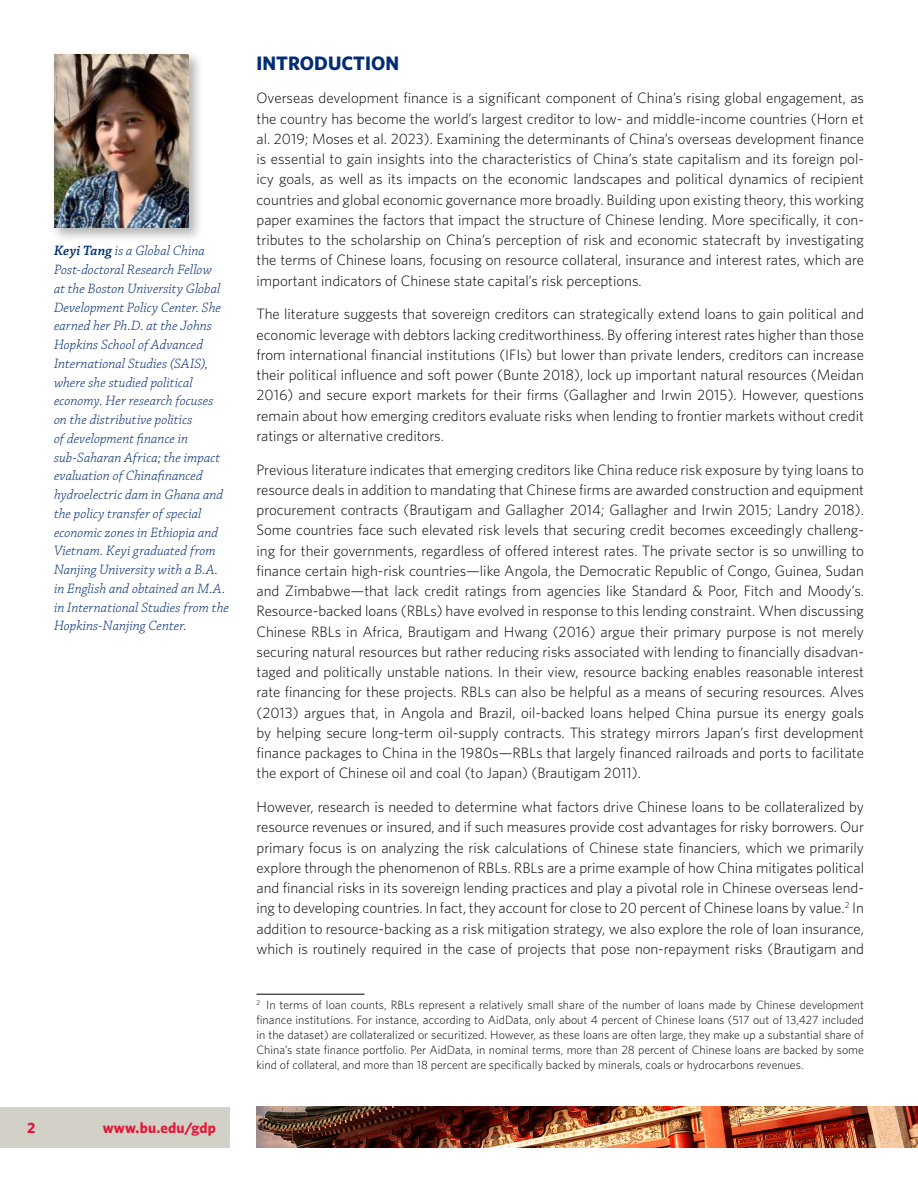
<style>
.page{position:relative;width:918px;height:1188px;background:#fff}
.page>*{position:absolute;margin:0;border:0;box-sizing:border-box;transform-origin:0 0}
.Heading_1{font:700 19.5px "Whitney";color:#002d74}
.t1{font:300 15px/20.2px "Whitney";color:#000;text-align:justify}
.t2{font:700 15px "Whitney";letter-spacing:.015em;color:#e31837}
.AU_BIO{font:italic 300 14.25px/18.8px "Chaparral Pro";letter-spacing:.005em;color:#002d74}
.FN{font:300 12px/15px "Whitney";color:#000;text-align:justify}
.s1{font-weight:600}
</style>
<div class="page">
<div style="left:0;top:1107px;width:230px;height:40px;background:#d3d0c8"></div>
<hr style="left:256px;top:994px;width:108px;height:1px;background:#000">
<div style="left:50px;top:50px;width:154px;height:193px;background:#000;opacity:.3"></div>
<img style="left:54px;top:54px;width:135px;height:174px">
<img style="left:256px;top:1107px;width:662px;height:40px">
<p class="AU_BIO" style="left:54px;top:242px;width:176px"><span class="s1">Keyi Tang</span> is a Global China<br>Post-doctoral Research Fellow<br>at the Boston University Global<br>Development Policy Center. She earned her Ph.D. at the Johns<br>Hopkins School of Advanced<br>International Studies (SAIS), where she studied political economy. Her research focuses on the distributive politics<br>of development finance in sub-Saharan Africa; the impact evaluation of Chinafinanced hydroelectric dam in Ghana and the policy transfer of special economic zones in Ethiopia and<br>Vietnam. Keyi graduated from<br>Nanjing University with a B.A. in English and obtained an M.A. in International Studies from the<br>Hopkins-Nanjing Center.</p>
<p class="t2" style="left:27px;top:1118px;width:10px">2</p>
<p class="t2" style="left:103px;top:1118px;width:115px">www.bu.edu/gdp</p>
<p class="Heading_1" style="left:256px;top:50px;width:144px">INTRODUCTION</p>
<p class="t1" style="left:256px;top:88px;width:609px">Overseas development finance is a significant component of China’s rising global engagement, as the country has become the world’s largest creditor to low- and middle-income countries (Horn et al. 2019; Moses et al. 2023). Examining the determinants of China’s overseas development finance is essential to gain insights into the characteristics of China’s state capitalism and its foreign pol&shy;icy goals, as well as its impacts on the economic landscapes and political dynamics of recipient countries and global economic governance more broadly. Building upon existing theory, this working paper examines the factors that impact the structure of Chinese lending. More specifically, it con&shy;tributes to the scholarship on China’s perception of risk and economic statecraft by investigating the terms of Chinese loans, focusing on resource collateral, insurance and interest rates, which are important indicators of Chinese state capital’s risk perceptions.</p>
<p class="t1" style="left:256px;top:304px;width:609px">The literature suggests that sovereign creditors can strategically extend loans to gain political and economic leverage with debtors lacking creditworthiness. By offering interest rates higher than those from international financial institutions (IFIs) but lower than private lenders, creditors can increase their political influence and soft power (Bunte 2018), lock up important natural resources (Meidan 2016) and secure export markets for their firms (Gallagher and Irwin 2015). However, questions remain about how emerging creditors evaluate risks when lending to frontier markets without credit ratings or alternative creditors.</p>
<p class="t1" style="left:256px;top:459px;width:609px">Previous literature indicates that emerging creditors like China reduce risk exposure by tying loans to resource deals in addition to mandating that Chinese firms are awarded construction and equipment procurement contracts (Brautigam and Gallagher 2014; Gallagher and Irwin 2015; Landry 2018).<br>Some countries face such elevated risk levels that securing credit becomes exceedingly challeng&shy;ing for their governments, regardless of offered interest rates. The private sector is so unwilling to finance certain high-risk countries—like Angola, the Democratic Republic of Congo, Guinea, Sudan and Zimbabwe—that lack credit ratings from agencies like Standard &amp; Poor, Fitch and Moody’s.<br>Resource-backed loans (RBLs) have evolved in response to this lending constraint. When discussing Chinese RBLs in Africa, Brautigam and Hwang (2016) argue their primary purpose is not merely securing natural resources but rather reducing risks associated with lending to financially disadvan&shy;taged and politically unstable nations. In their view, resource backing enables reasonable interest rate financing for these projects. RBLs can also be helpful as a means of securing resources. Alves (2013) argues that, in Angola and Brazil, oil-backed loans helped China pursue its energy goals by helping secure long-term oil-supply contracts. This strategy mirrors Japan’s first development finance packages to China in the 1980s—RBLs that largely financed railroads and ports to facilitate the export of Chinese oil and coal (to Japan) (Brautigam 2011).</p>
<p class="t1" style="left:256px;top:796px;width:609px">However, research is needed to determine what factors drive Chinese loans to be collateralized by resource revenues or insured, and if such measures provide cost advantages for risky borrowers. Our primary focus is on analyzing the risk calculations of Chinese state financiers, which we primarily explore through the phenomenon of RBLs. RBLs are a prime example of how China mitigates political and financial risks in its sovereign lending practices and play a pivotal role in Chinese overseas lend&shy;ing to developing countries. In fact, they account for close to 20 percent of Chinese loans by value.<sup>2</sup> In addition to resource-backing as a risk mitigation strategy, we also explore the role of loan insurance, which is routinely required in the case of projects that pose non-repayment risks (Brautigam and</p>
<p class="FN" style="left:256px;top:997px;width:609px"><sup>2</sup> In terms of loan counts, RBLs represent a relatively small share of the number of loans made by Chinese development finance institutions. For instance, according to AidData, only about 4 percent of Chinese loans (517 out of 13,427 included in the dataset) are collateralized or securitized. However, as these loans are often large, they make up a substantial share of China’s state finance portfolio. Per AidData, in nominal terms, more than 28 percent of Chinese loans are backed by some kind of collateral, and more than 18 percent are specifically backed by minerals, coals or hydrocarbons revenues.</p>
</div>
